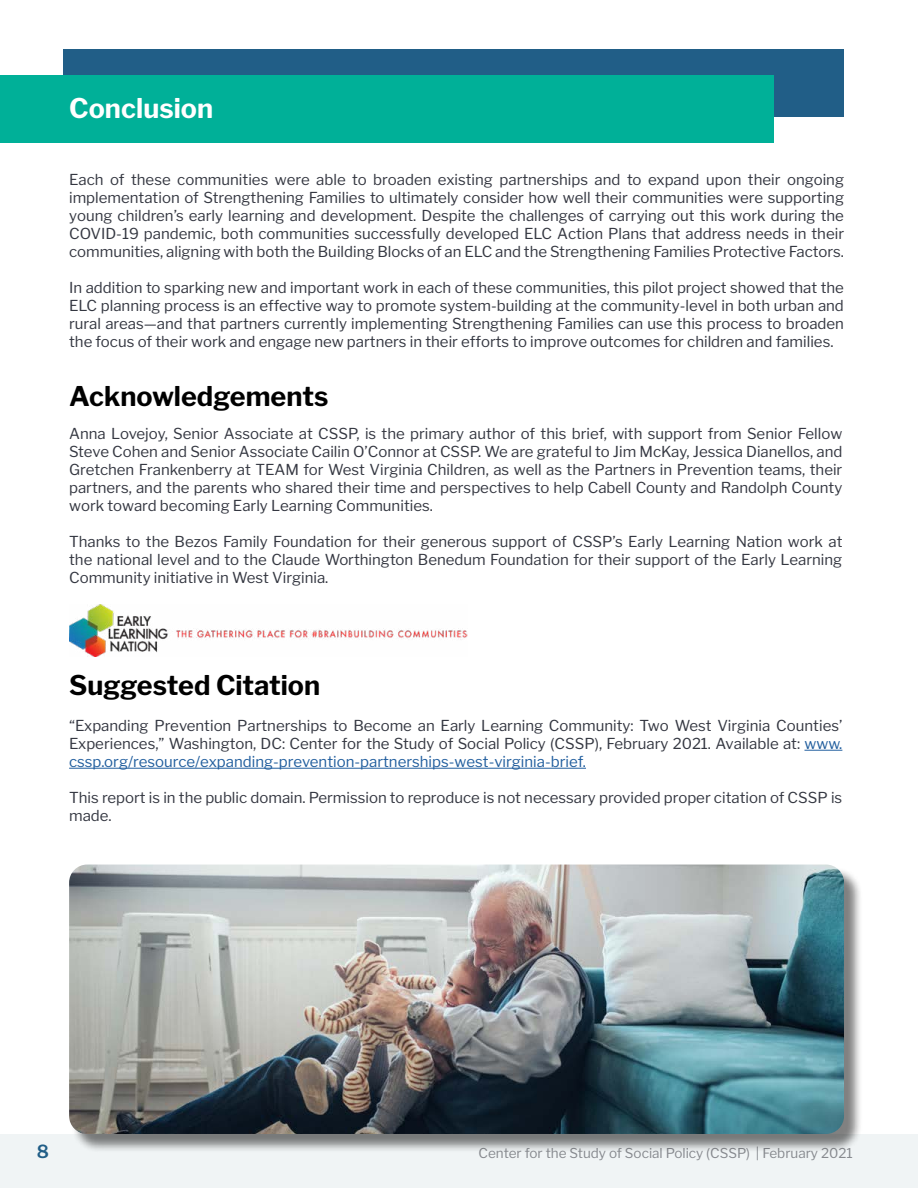
<style>
.page{position:relative;width:918px;height:1188px;background:#fff}
.page>*{position:absolute;margin:0;border:0;box-sizing:border-box;transform-origin:0 0}
.t1{font:700 27px "Libre Franklin";color:#000}
.t2{font:700 27px "Libre Franklin";color:#fff}
.t3{font:600 18px "Libre Franklin";color:#215e87}
.t4{font:15px/18px "Libre Franklin";color:#343741;text-align:justify}
.t5{font:13.5px "Libre Franklin";color:#878a8f}
.s1{color:#215e9e}
</style>
<div class="page">
<div style="left:0;top:1134px;width:918px;height:54px;background:#f0f4f5"></div>
<div style="left:63px;top:50px;width:781px;height:67px;background:#215e87"></div>
<div style="left:0;top:76px;width:773px;height:67px;background:#00b098"></div>
<hr style="left:804px;top:750px;width:38px;height:1px;background:#215e9e">
<hr style="left:69px;top:768px;width:517px;height:1px;background:#215e9e">
<img style="left:69px;top:604px;width:398px;height:52px">
<div style="left:71px;top:866px;width:792px;height:287px;background:#000;opacity:.5"></div>
<img style="left:69px;top:865px;width:775px;height:269px">
<h1 class="t2" style="left:69px;top:92px;width:146px">Conclusion</h1>
<p class="t4" style="left:69px;top:171px;width:776px">Each of these communities were able to broaden existing partnerships and to expand upon their ongoing implementation of Strengthening Families to ultimately consider how well their communities were supporting young children’s early learning and development. Despite the challenges of carrying out this work during the COVID-19 pandemic, both communities successfully developed ELC Action Plans that address needs in their communities, aligning with both the Building Blocks of an ELC and the Strengthening Families Protective Factors.</p>
<p class="t4" style="left:69px;top:279px;width:776px">In addition to sparking new and important work in each of these communities, this pilot project showed that the ELC planning process is an effective way to promote system-building at the community-level in both urban and rural areas—and that partners currently implementing Strengthening Families can use this process to broaden the focus of their work and engage new partners in their efforts to improve outcomes for children and families.</p>
<h1 class="t1" style="left:69px;top:380px;width:261px">Acknowledgements</h1>
<p class="t4" style="left:69px;top:425px;width:775px">Anna Lovejoy, Senior Associate at CSSP, is the primary author of this brief, with support from Senior Fellow Steve Cohen and Senior Associate Cailin O’Connor at CSSP. We are grateful to Jim McKay, Jessica Dianellos, and Gretchen Frankenberry at TEAM for West Virginia Children, as well as the Partners in Prevention teams, their partners, and the parents who shared their time and perspectives to help Cabell County and Randolph County work toward becoming Early Learning Communities.</p>
<p class="t4" style="left:69px;top:533px;width:775px">Thanks to the Bezos Family Foundation for their generous support of CSSP’s Early Learning Nation work at the national level and to the Claude Worthington Benedum Foundation for their support of the Early Learning Community initiative in West Virginia.</p>
<h1 class="t1" style="left:69px;top:669px;width:252px">Suggested Citation</h1>
<p class="t4" style="left:69px;top:717px;width:775px">“Expanding Prevention Partnerships to Become an Early Learning Community: Two West Virginia Counties’ Experiences,” Washington, DC: Center for the Study of Social Policy (CSSP), February 2021. Available at: <span class="s1">www. cssp.org/resource/expanding-prevention-partnerships-west-virginia-brief.</span></p>
<p class="t4" style="left:69px;top:789px;width:775px">This report is in the public domain. Permission to reproduce is not necessary provided proper citation of CSSP is made.</p>
<p class="t3" style="left:37px;top:1141px;width:14px">8</p>
<p class="t5" style="left:478px;top:1145px;width:376px">Center for the Study of Social Policy (CSSP) | February 2021</p>
</div>
